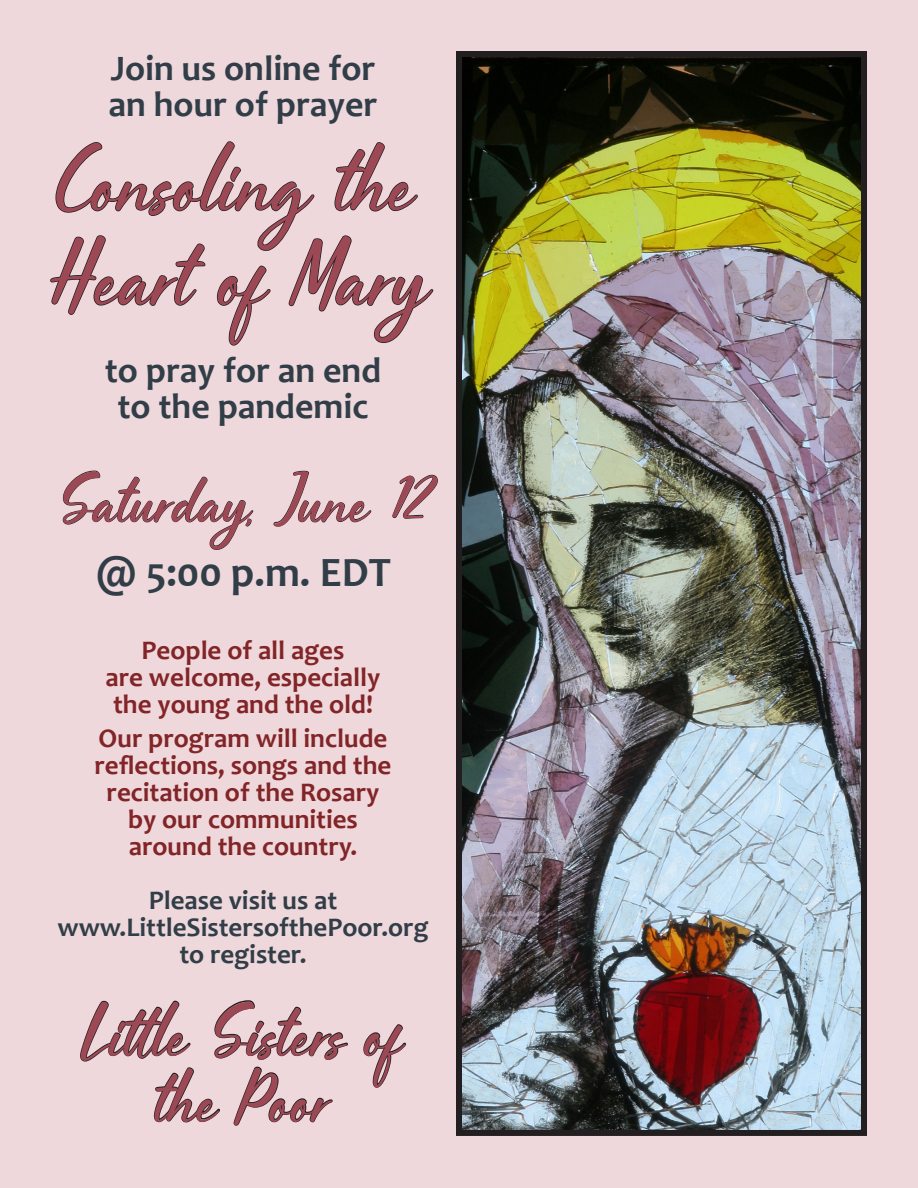
<style>
.page{position:relative;width:918px;height:1188px;background:#efd8db}
.page>*{position:absolute;margin:0;border:0;box-sizing:border-box;transform-origin:0 0}
.t1{font:57px/94.5px "Rosseville";color:#9d4855}
.t2{font:45px/66px "Rosseville";color:#9d4855;text-align:center}
.t3{font:42px "Rosseville";color:#9d4855}
.t4{font:700 42px "Candara";color:#313e48}
.t5{font:700 36px/36px "Candara";color:#313e48;text-align:center}
.t6{font:700 27px "Candara";color:#822528}
.t7{font:700 27px "Candara";color:#313e48}
</style>
<div class="page">
<img style="left:463px;top:58px;width:397px;height:1071px">
<div style="left:456px;top:51px;width:411px;height:1085px;border:6px solid #231f20"></div>
<svg style="left:49px;top:141px;width:385px;height:205px;background:#dbc6c9"></svg>
<svg style="left:62px;top:470px;width:192px;height:80px;background:#dcc7c9"></svg>
<svg style="left:273px;top:468px;width:99px;height:59px;background:#dbc6c9"></svg>
<svg style="left:392px;top:475px;width:46px;height:44px;background:#d0bcbf"></svg>
<svg style="left:363px;top:1023px;width:44px;height:65px;background:#c8b4b7"></svg>
<svg style="left:79px;top:999px;width:270px;height:128px;background:#d4bfc2"></svg>
<p class="t5" style="left:111px;top:50px;width:266px">Join us online for</p>
<p class="t5" style="left:109px;top:86px;width:270px">an hour of prayer</p>
<p class="t1" style="left:54px;top:144px;width:378px">Consoling the<br>Heart of Mary</p>
<p class="t5" style="left:105px;top:351px;width:278px">to pray for an end to the pandemic</p>
<p class="t3" style="left:56px;top:483px;width:375px">Saturday, June 12</p>
<p class="t4" style="left:95px;top:546px;width:297px">@ 5:00 p.m. EDT</p>
<p class="t6" style="left:142px;top:633px;width:204px">People of all ages</p>
<p class="t6" style="left:106px;top:660px;width:276px">are welcome, especially</p>
<p class="t6" style="left:113px;top:687px;width:261px">the young and the old!</p>
<p class="t6" style="left:99px;top:721px;width:290px">Our program will include</p>
<p class="t6" style="left:95px;top:748px;width:298px">reflections, songs and the</p>
<p class="t6" style="left:107px;top:775px;width:274px">recitation of the Rosary</p>
<p class="t6" style="left:128px;top:802px;width:231px">by our communities</p>
<p class="t6" style="left:129px;top:829px;width:230px">around the country.</p>
<p class="t7" style="left:149px;top:883px;width:190px">Please visit us at</p>
<p class="t7" style="left:57px;top:910px;width:373px">www.LittleSistersofthePoor.org</p>
<p class="t7" style="left:179px;top:937px;width:129px">to register.</p>
<p class="t2" style="left:82px;top:1007px;width:323px">Little Sisters of the Poor</p>
</div>
